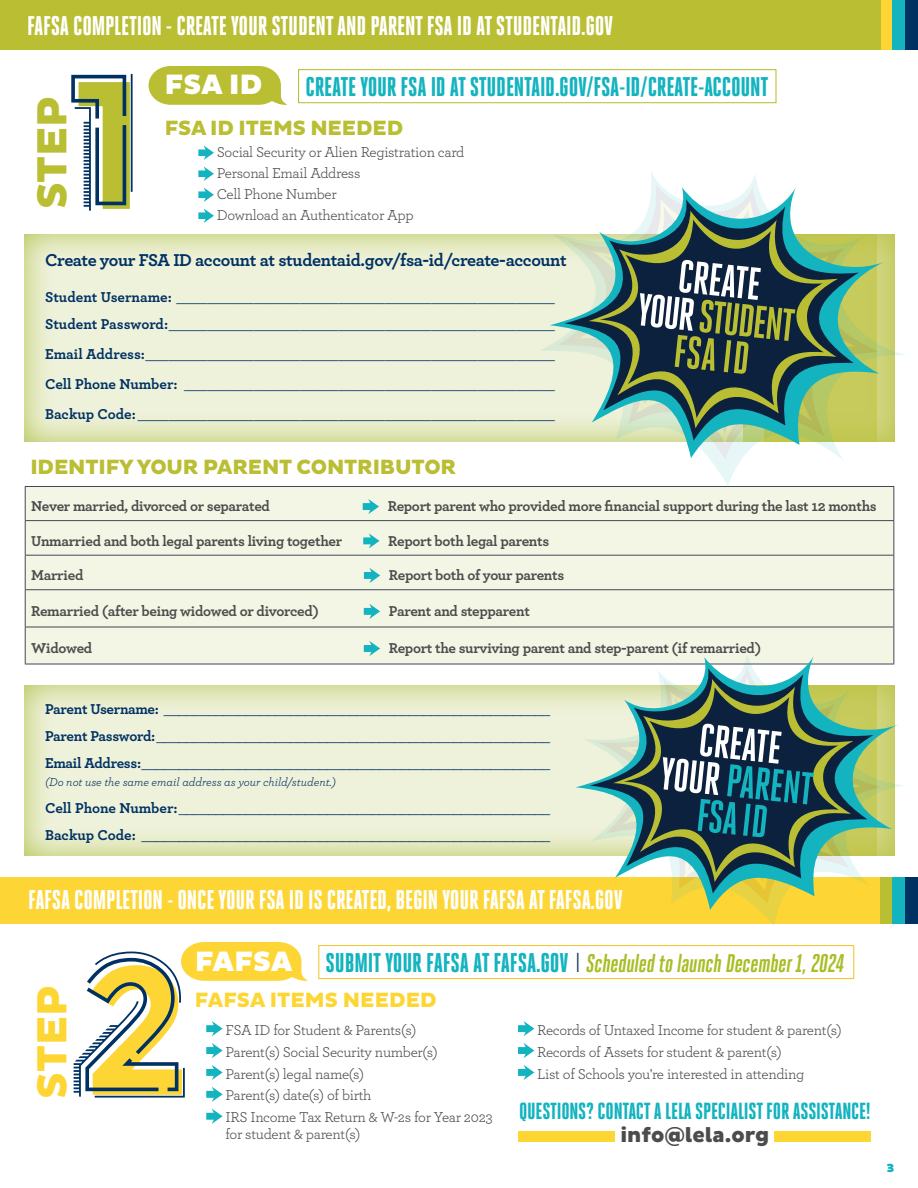
<style>
.page{position:relative;width:918px;height:1188px;background:#fff}
.page>*{position:absolute;margin:0;border:0;box-sizing:border-box;transform-origin:0 0}
.t1{font:700 45.75px/37.5px "Heroic Condensed";color:#b9be33;text-align:center}
.t2{font:700 45.75px/37.5px "Heroic Condensed";color:#13b3bf;text-align:center}
.t3{font:800 42.75px "Pluto Sans";color:#b9be33}
.t4{font:800 42.75px "Pluto Sans";color:#fdd633}
.t5{font:900 28.5px "Pluto Sans";letter-spacing:.015em;color:#fff}
.t6{font:800 27px "Heroic Condensed";letter-spacing:-.01em;color:#fff}
.t7{font:800 27px "Heroic Condensed";letter-spacing:-.01em;color:#13b3bf}
.t8{font:italic 700 25.5px "Heroic Condensed";letter-spacing:-.01em;color:#aabd26}
.t9{font:800 23.25px "Heroic Condensed";letter-spacing:-.01em;color:#13b3bf}
.t10{font:800 21px "Pluto Sans";letter-spacing:-.005em;color:#b9be33}
.t11{font:800 21px "Pluto Sans";letter-spacing:.005em;color:#fdd633}
.t12{font:800 21px "Pluto Sans";color:#4b4c4d}
.t13{font:700 18px "Archer";letter-spacing:-.02em;color:#003163}
.t14{font:15px "Archer";color:#003163}
.t15{font:15px/21px "Archer";letter-spacing:-.02em;color:#4b4c4d}
.t16{font:700 15px "Archer";letter-spacing:-.02em;color:#4b4c4d}
.t17{font:italic 12px "Archer";color:#003163}
.t18{font:900 12px "Pluto Sans";color:#13b3bf}
.s1{font-weight:700}
.s2{color:#fff}
.s3{font-weight:800;font-style:normal;font-size:27px;color:#13b3bf}
.s4{font-weight:400;font-style:normal;font-size:27px;color:#093153}
</style>
<div class="page">
<div style="left:11px;top:226px;width:884px;height:217px;background:#aabd26;opacity:.75"></div>
<svg style="left:539px;top:172px;width:366px;height:313px"></svg>
<svg style="left:550px;top:187px;width:334px;height:271px"></svg>
<svg style="left:564px;top:199px;width:295px;height:242px"></svg>
<svg style="left:589px;top:211px;width:249px;height:217px;background:#93c3af"></svg>
<svg style="left:600px;top:220px;width:224px;height:198px;background:#385959"></svg>
<div style="left:0;top:0;width:880px;height:50px;background:#b9be33"></div>
<div style="left:881px;top:0;width:13px;height:50px;background:#fdd635"></div>
<div style="left:892px;top:0;width:13px;height:50px;background:#13b3bf"></div>
<div style="left:905px;top:0;width:13px;height:50px;background:#003163"></div>
<div style="left:11px;top:677px;width:884px;height:180px;background:#aabd26;opacity:.75"></div>
<div style="left:0;top:877px;width:881px;height:47px;background:#fdd635"></div>
<div style="left:905px;top:877px;width:13px;height:47px;background:#003163"></div>
<svg style="left:71px;top:74px;width:62px;height:137px"></svg>
<svg style="left:149px;top:66px;width:139px;height:39px;background:#c0c448"></svg>
<svg style="left:198px;top:145px;width:16px;height:15px"></svg>
<svg style="left:198px;top:166px;width:16px;height:15px"></svg>
<svg style="left:198px;top:187px;width:16px;height:15px"></svg>
<svg style="left:198px;top:208px;width:16px;height:15px"></svg>
<svg style="left:74px;top:942px;width:234px;height:160px"></svg>
<svg style="left:206px;top:1109px;width:17px;height:15px"></svg>
<div style="left:518px;top:1131px;width:96px;height:10px;background:#fdd633"></div>
<div style="left:774px;top:1131px;width:97px;height:10px;background:#fdd633"></div>
<svg style="left:518px;top:1021px;width:16px;height:15px"></svg>
<svg style="left:518px;top:1043px;width:16px;height:15px"></svg>
<svg style="left:518px;top:1065px;width:16px;height:15px"></svg>
<div style="left:26px;top:487px;width:867px;height:177px;background:#f4f6e5"></div>
<hr style="left:25px;top:486px;width:869px;height:1px;background:#424853">
<hr style="left:25px;top:487px;width:1px;height:33px;background:#424853">
<hr style="left:893px;top:487px;width:1px;height:33px;background:#424853">
<hr style="left:25px;top:520px;width:869px;height:1px;background:#424853">
<hr style="left:25px;top:521px;width:1px;height:34px;background:#424853">
<hr style="left:893px;top:521px;width:1px;height:34px;background:#424853">
<hr style="left:25px;top:555px;width:869px;height:1px;background:#424853">
<hr style="left:25px;top:556px;width:1px;height:33px;background:#424853">
<hr style="left:893px;top:556px;width:1px;height:33px;background:#424853">
<hr style="left:25px;top:589px;width:869px;height:1px;background:#424853">
<hr style="left:25px;top:590px;width:1px;height:37px;background:#424853">
<hr style="left:893px;top:590px;width:1px;height:37px;background:#424853">
<hr style="left:25px;top:627px;width:869px;height:1px;background:#424853">
<hr style="left:25px;top:627px;width:1px;height:37px;background:#424853">
<hr style="left:893px;top:627px;width:1px;height:37px;background:#424853">
<hr style="left:25px;top:664px;width:869px;height:1px;background:#424853">
<svg style="left:363px;top:499px;width:16px;height:15px"></svg>
<svg style="left:363px;top:533px;width:17px;height:16px"></svg>
<svg style="left:364px;top:568px;width:16px;height:15px"></svg>
<svg style="left:364px;top:604px;width:16px;height:15px"></svg>
<svg style="left:364px;top:641px;width:16px;height:15px"></svg>
<svg style="left:583px;top:654px;width:322px;height:271px"></svg>
<svg style="left:576px;top:656px;width:322px;height:254px"></svg>
<svg style="left:590px;top:668px;width:283px;height:226px"></svg>
<svg style="left:613px;top:679px;width:240px;height:203px"></svg>
<svg style="left:624px;top:687px;width:221px;height:195px;background:#3d605c"></svg>
<div style="left:298px;top:69px;width:479px;height:34px;border:1px solid #b9be33"></div>
<div style="left:318px;top:945px;width:536px;height:34px;border:1px solid #f5c529"></div>
<p class="t6" style="left:27px;top:11px;width:588px">FAFSA COMPLETION - CREATE YOUR STUDENT AND PARENT FSA ID AT STUDENTAID.GOV</p>
<p class="t3" style="left:27px;top:209px;width:114px;rotate:-90deg">STEP</p>
<p class="t5" style="left:165px;top:68px;width:99px">FSA ID</p>
<p class="t10" style="left:165px;top:115px;width:240px">FSA ID ITEMS NEEDED</p>
<p class="t15" style="left:217px;top:141px;width:249px">Social Security or Alien Registration card<br>Personal Email Address</p>
<p class="t15" style="left:217px;top:183px;width:121px">Cell Phone Number</p>
<p class="t7" style="left:306px;top:71px;width:464px">CREATE YOUR FSA ID AT STUDENTAID.GOV/FSA-ID/CREATE-ACCOUNT</p>
<p class="t15" style="left:217px;top:204px;width:199px">Download an Authenticator App</p>
<p class="t13" style="left:45px;top:246px;width:523px">Create your FSA ID account at studentaid.gov/fsa-id/create-account</p>
<p class="t14" style="left:45px;top:287px;width:511px"><span class="s1">Student Username:</span> _________________________________________________</p>
<p class="t14" style="left:45px;top:314px;width:511px"><span class="s1">Student Password:</span>__________________________________________________</p>
<p class="t14" style="left:45px;top:344px;width:511px"><span class="s1">Email Address:</span>_____________________________________________________</p>
<p class="t14" style="left:45px;top:374px;width:511px"><span class="s1">Cell Phone Number:</span> ________________________________________________</p>
<p class="t14" style="left:45px;top:404px;width:511px"><span class="s1">Backup Code:</span> ______________________________________________________</p>
<p class="t10" style="left:30px;top:455px;width:427px">IDENTIFY YOUR PARENT CONTRIBUTOR</p>
<p class="t1" style="left:643px;top:253px;width:159px;rotate:6deg"><span class="s2">CREATE<br>YOUR</span> STUDENT<br>FSA ID</p>
<p class="t16" style="left:31px;top:494px;width:240px">Never married, divorced or separated</p>
<p class="t16" style="left:388px;top:494px;width:490px">Report parent who provided more financial support during the last 12 months</p>
<p class="t16" style="left:31px;top:529px;width:313px">Unmarried and both legal parents living together</p>
<p class="t16" style="left:388px;top:529px;width:162px">Report both legal parents</p>
<p class="t16" style="left:31px;top:563px;width:54px">Married</p>
<p class="t16" style="left:389px;top:563px;width:177px">Report both of your parents</p>
<p class="t16" style="left:31px;top:599px;width:289px">Remarried (after being widowed or divorced)</p>
<p class="t16" style="left:389px;top:599px;width:143px">Parent and stepparent</p>
<p class="t16" style="left:31px;top:636px;width:63px">Widowed</p>
<p class="t16" style="left:389px;top:636px;width:374px">Report the surviving parent and step-parent (if remarried)</p>
<p class="t14" style="left:45px;top:698px;width:507px"><span class="s1">Parent Username:</span> ____________________________________________________</p>
<p class="t14" style="left:45px;top:725px;width:507px"><span class="s1">Parent Password:</span>_____________________________________________________</p>
<p class="t14" style="left:45px;top:752px;width:507px"><span class="s1">Email Address:</span>_______________________________________________________</p>
<p class="t17" style="left:45px;top:774px;width:292px">(Do not use the same email address as your child/student.)</p>
<p class="t14" style="left:45px;top:797px;width:507px"><span class="s1">Cell Phone Number:</span>__________________________________________________</p>
<p class="t14" style="left:45px;top:824px;width:507px"><span class="s1">Backup Code:</span> _______________________________________________________</p>
<p class="t2" style="left:666px;top:717px;width:155px;rotate:6deg"><span class="s2">CREATE<br>YOUR</span> PARENT<br>FSA ID</p>
<p class="t6" style="left:28px;top:885px;width:596px">FAFSA COMPLETION - ONCE YOUR FSA ID IS CREATED, BEGIN YOUR FAFSA AT FAFSA.GOV</p>
<p class="t4" style="left:27px;top:1099px;width:114px;rotate:-90deg">STEP</p>
<p class="t5" style="left:195px;top:945px;width:99px">FAFSA</p>
<p class="t11" style="left:195px;top:988px;width:243px">FAFSA ITEMS NEEDED</p>
<p class="t15" style="left:225px;top:1019px;width:192px">FSA ID for Student &amp; Parents(s)</p>
<p class="t15" style="left:225px;top:1040px;width:214px">Parent(s) Social Security number(s)</p>
<p class="t15" style="left:225px;top:1062px;width:140px">Parent(s) legal name(s)</p>
<p class="t15" style="left:225px;top:1084px;width:148px">Parent(s) date(s) of birth</p>
<p class="t15" style="left:225px;top:1108px;width:269px;line-height:16.5px">IRS Income Tax Return &amp; W-2s for Year 2023 for student &amp; parent(s)</p>
<p class="t8" style="left:326px;top:949px;width:520px"><span class="s3">SUBMIT YOUR FAFSA AT FAFSA.GOV</span> <span class="s4">l</span> Scheduled to launch December 1, 2024</p>
<p class="t15" style="left:537px;top:1019px;width:306px">Records of Untaxed Income for student &amp; parent(s)</p>
<p class="t15" style="left:537px;top:1040px;width:246px">Records of Assets for student &amp; parent(s)</p>
<p class="t15" style="left:537px;top:1062px;width:269px">List of Schools you're interested in attending</p>
<p class="t9" style="left:519px;top:1099px;width:353px">QUESTIONS? CONTACT A LELA SPECIALIST FOR ASSISTANCE!</p>
<p class="t12" style="left:620px;top:1123px;width:150px">info@lela.org</p>
<p class="t18" style="left:887px;top:1161px;width:9px">3</p>
</div>
